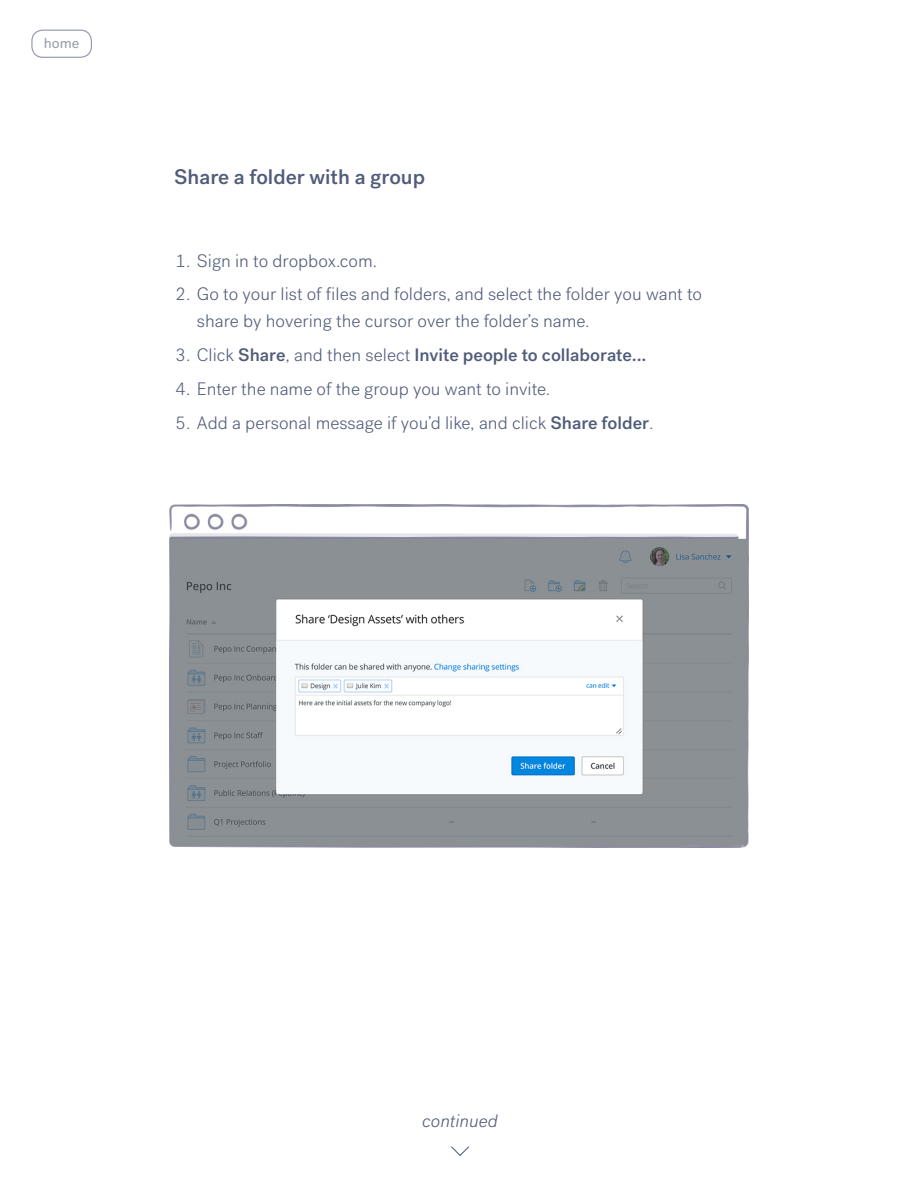
<style>
.page{position:relative;width:918px;height:1188px;background:#fff}
.page>*{position:absolute;margin:0;border:0;box-sizing:border-box;transform-origin:0 0}
.t1{font:500 21px "Post Grotesk";color:#505c7a}
.t2{font:300 18px/27px "Post Grotesk";color:#505c7a}
.t3{font:500 18px "Post Grotesk";color:#505c7a}
.t4{font:italic 300 18px "Post Grotesk";color:#505c7a}
.t5{font:14.55px "Post Grotesk";color:#969cad}
.s1{font-weight:300}
.s2{font-weight:500}
</style>
<div class="page">
<svg style="left:451px;top:1146px;width:18px;height:10px"></svg>
<div style="left:31px;top:30px;width:61px;height:28px;border:1px solid #969cad;border-radius:11px"></div>
<img style="left:169px;top:504px;width:580px;height:344px">
<p class="t5" style="left:44px;top:34px;width:37px">home</p>
<p class="t1" style="left:174px;top:164px;width:252px">Share a folder with a group</p>
<p class="t2" style="left:175px;top:247px;width:203px">1. Sign in to dropbox.com.</p>
<p class="t2" style="left:197px;top:281px;width:507px;text-indent:-22px">2. Go to your list of files and folders, and select the folder you want to share by hovering the cursor over the folder’s name.</p>
<p class="t3" style="left:175px;top:344px;width:473px"><span class="s1">3. Click</span> Share<span class="s1">, and then select</span> Invite people to collaborate...</p>
<p class="t2" style="left:175px;top:375px;width:376px">4. Enter the name of the group you want to invite.</p>
<p class="t2" style="left:175px;top:409px;width:480px">5. Add a personal message if you’d like, and click <span class="s2">Share folder</span>.</p>
<p class="t4" style="left:422px;top:1110px;width:77px">continued</p>
</div>
